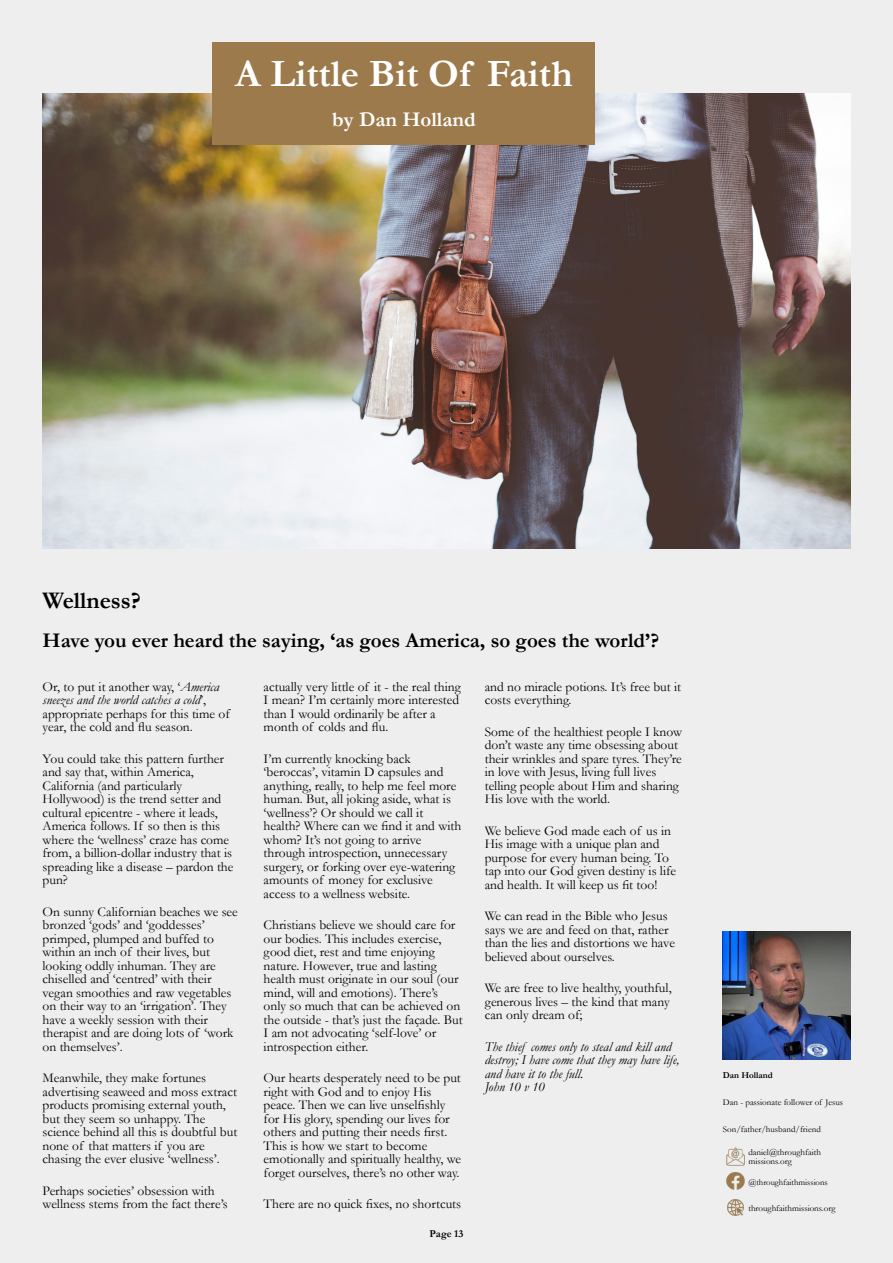
<style>
.page{position:relative;width:893px;height:1263px;background:#eee}
.page>*{position:absolute;margin:0;border:0;box-sizing:border-box;transform-origin:0 0}
.t1{font:700 39px "Garamond";color:#fff}
.t2{font:700 24px "Garamond";color:#000}
.t3{font:700 21px "Garamond";color:#000}
.t4{font:700 21px "Garamond";color:#fff}
.t5{font:13.5px/13.5px "Garamond";color:#000}
.t6{font:italic 13.5px/13.5px "Garamond";color:#000}
.t7{font:700 10.5px "Garamond";color:#000}
.t8{font:9px/9px "Garamond";color:#000}
.t9{font:700 9px "Garamond";color:#000}
.t10{font:8.7px "Garamond";color:#000}
.s1{font-style:italic}
</style>
<div class="page">
<img style="left:43px;top:94px;width:807px;height:454px">
<img style="left:723px;top:932px;width:127px;height:127px">
<img style="left:728px;top:1200px;width:15px;height:15px">
<img style="left:727px;top:1172px;width:17px;height:18px">
<img style="left:727px;top:1148px;width:17px;height:17px">
<div style="left:213px;top:43px;width:382px;height:102px;background:#9c7a4c"></div>
<h1 class="t1" style="left:235px;top:60px;width:339px">A Little Bit Of Faith</h1>
<h3 class="t4" style="left:332px;top:113px;width:145px">by Dan Holland</h3>
<h2 class="t2" style="left:43px;top:593px;width:100px">Wellness?</h2>
<h3 class="t3" style="left:43px;top:634px;width:618px">Have you ever heard the saying, ‘as goes America, so goes the world’?</h3>
<p class="t5" style="left:43px;top:681px;width:189px">Or, to put it another way, ‘<span class="s1">America sneezes and the world catches a cold</span>’, appropriate perhaps for this time of year, the cold and flu season.</p>
<p class="t5" style="left:43px;top:753px;width:192px">You could take this pattern further and say that, within America,<br>California (and particularly<br>Hollywood) is the trend setter and cultural epicentre - where it leads,<br>America follows. If so then is this where the ‘wellness’ craze has come from, a billion-dollar industry that is spreading like a disease – pardon the pun?</p>
<p class="t5" style="left:43px;top:906px;width:197px">On sunny Californian beaches we see bronzed ‘gods’ and ‘goddesses’ primped, plumped and buffed to within an inch of their lives, but looking oddly inhuman. They are chiselled and ‘centred’ with their vegan smoothies and raw vegetables on their way to an ‘irrigation’. They have a weekly session with their therapist and are doing lots of ‘work on themselves’.</p>
<p class="t5" style="left:43px;top:1073px;width:196px">Meanwhile, they make fortunes advertising seaweed and moss extract products promising external youth, but they seem so unhappy. The science behind all this is doubtful but none of that matters if you are chasing the ever elusive ‘wellness’.</p>
<p class="t5" style="left:43px;top:1185px;width:187px">Perhaps societies’ obsession with wellness stems from the fact there’s</p>
<p class="t5" style="left:264px;top:681px;width:199px">actually very little of it - the real thing I mean? I’m certainly more interested than I would ordinarily be after a month of colds and flu.</p>
<p class="t5" style="left:264px;top:753px;width:199px">I’m currently knocking back ‘beroccas’, vitamin D capsules and anything, really, to help me feel more human. But, all joking aside, what is ‘wellness’? Or should we call it health? Where can we find it and with whom? It’s not going to arrive through introspection, unnecessary surgery, or forking over eye-watering amounts of money for exclusive access to a wellness website.</p>
<p class="t5" style="left:264px;top:920px;width:201px">Christians believe we should care for our bodies. This includes exercise, good diet, rest and time enjoying nature. However, true and lasting health must originate in our soul (our mind, will and emotions). There’s only so much that can be achieved on the outside - that’s just the façade. But I am not advocating ‘self-love’ or introspection either.</p>
<p class="t5" style="left:264px;top:1073px;width:199px">Our hearts desperately need to be put right with God and to enjoy His peace. Then we can live unselfishly for His glory, spending our lives for others and putting their needs first.<br>This is how we start to become emotionally and spiritually healthy, we forget ourselves, there’s no other way.</p>
<p class="t5" style="left:264px;top:1199px;width:199px">There are no quick fixes, no shortcuts</p>
<p class="t7" style="left:430px;top:1230px;width:35px">Page 13</p>
<p class="t5" style="left:485px;top:681px;width:198px">and no miracle potions. It’s free but it costs everything.</p>
<p class="t5" style="left:485px;top:726px;width:199px">Some of the healthiest people I know don’t waste any time obsessing about their wrinkles and spare tyres. They’re in love with Jesus, living full lives telling people about Him and sharing His love with the world.</p>
<p class="t5" style="left:485px;top:825px;width:193px">We believe God made each of us in His image with a unique plan and purpose for every human being. To tap into our God given destiny is life and health. It will keep us fit too!</p>
<p class="t5" style="left:485px;top:911px;width:192px">We can read in the Bible who Jesus says we are and feed on that, rather than the lies and distortions we have believed about ourselves.</p>
<p class="t5" style="left:485px;top:983px;width:188px">We are free to live healthy, youthful, generous lives – the kind that many can only dream of;</p>
<p class="t6" style="left:485px;top:1041px;width:196px">The thief comes only to steal and kill and destroy; I have come that they may have life, and have it to the full.<br>John 10 v 10</p>
<p class="t9" style="left:723px;top:1072px;width:51px">Dan Holland</p>
<p class="t8" style="left:723px;top:1098px;width:122px">Dan - passionate follower of Jesus</p>
<p class="t8" style="left:723px;top:1125px;width:99px">Son/father/husband/friend</p>
<p class="t8" style="left:748px;top:1149px;width:74px">daniel@throughfaith missions.org</p>
<p class="t10" style="left:748px;top:1179px;width:81px">@throughfaithmissions</p>
<p class="t8" style="left:748px;top:1204px;width:89px">throughfaithmissions.org</p>
</div>
